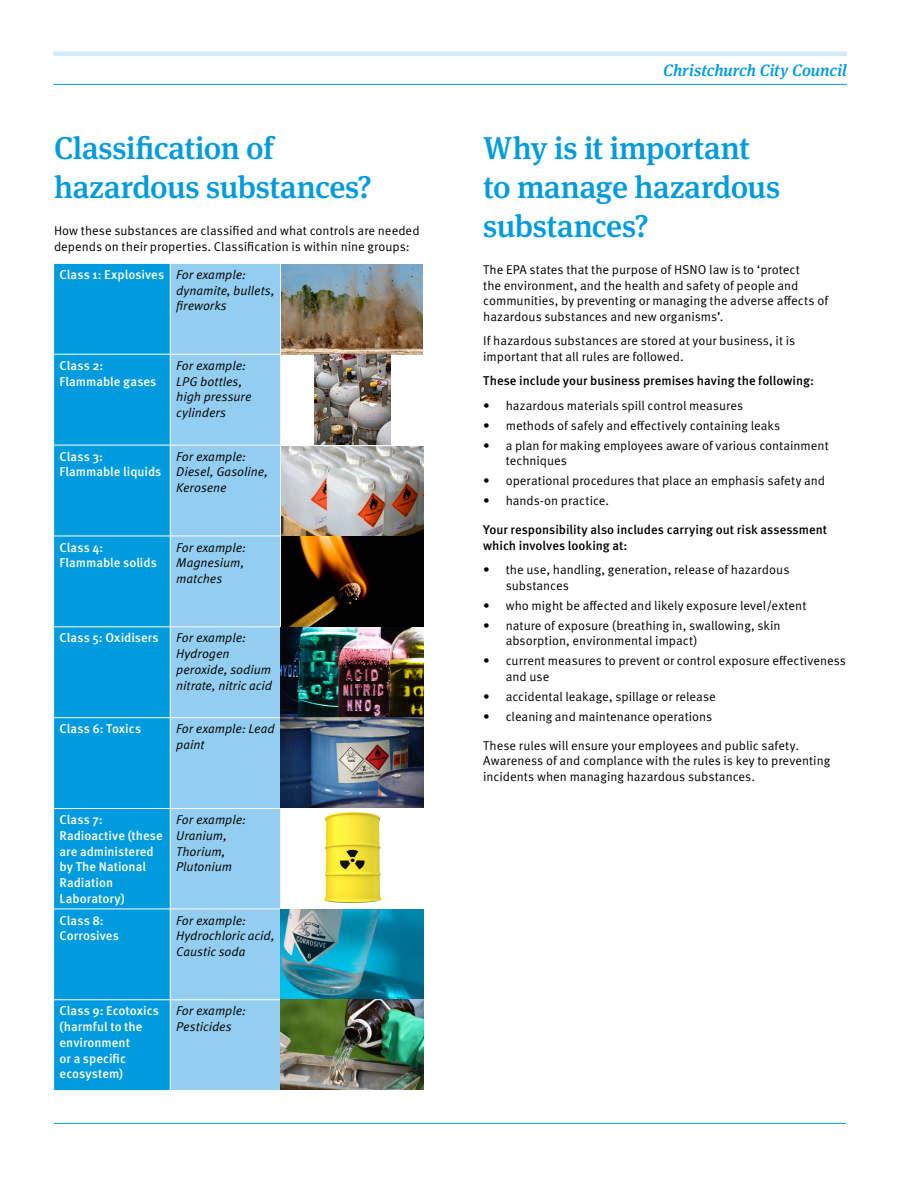
<style>
.page{position:relative;width:900px;height:1200px;background:#fff}
.page>*{position:absolute;margin:0;border:0;box-sizing:border-box;transform-origin:0 0}
.t1{font:500 31.5px/39px "Meta Serif Pro";letter-spacing:-.01em;color:#009bde}
.t2{font:italic 500 16.5px "Meta Serif Pro";color:#009bde}
.Bullet_Points{font:12.75px/15.8px "Meta Pro";color:#000}
.body{font:12.75px/15.8px "Meta Pro";color:#000}
.body-2{font:italic 12.75px/15.8px "Meta Pro";letter-spacing:-.005em;color:#000}
.body-3{font:500 12.75px/15.8px "Meta Pro";color:#fff}
.body-4{font:500 12.75px/15.8px "Meta Pro";color:#000}
</style>
<div class="page">
<hr style="left:53px;top:52px;width:794px;height:4px;background:#d2ebf9">
<hr style="left:53px;top:84px;width:794px;height:1px;background:#009bde">
<div style="left:54px;top:264px;width:116px;height:826px;background:#009bde"></div>
<div style="left:171px;top:264px;width:109px;height:826px;background:#93cef0"></div>
<hr style="left:53px;top:354px;width:117px;height:1px;background:#fff">
<hr style="left:170px;top:354px;width:111px;height:1px;background:#fff">
<hr style="left:53px;top:445px;width:117px;height:1px;background:#fff">
<hr style="left:170px;top:445px;width:111px;height:1px;background:#fff">
<hr style="left:53px;top:536px;width:117px;height:1px;background:#fff">
<hr style="left:170px;top:536px;width:111px;height:1px;background:#fff">
<hr style="left:53px;top:626px;width:117px;height:1px;background:#fff">
<hr style="left:170px;top:626px;width:111px;height:1px;background:#fff">
<hr style="left:53px;top:717px;width:117px;height:1px;background:#fff">
<hr style="left:170px;top:717px;width:111px;height:1px;background:#fff">
<hr style="left:53px;top:808px;width:117px;height:1px;background:#fff">
<hr style="left:170px;top:808px;width:111px;height:1px;background:#fff">
<hr style="left:53px;top:909px;width:117px;height:1px;background:#fff">
<hr style="left:170px;top:909px;width:111px;height:1px;background:#fff">
<hr style="left:53px;top:999px;width:117px;height:1px;background:#fff">
<hr style="left:170px;top:999px;width:111px;height:1px;background:#fff">
<img style="left:281px;top:264px;width:142px;height:90px">
<img style="left:281px;top:446px;width:142px;height:362px">
<img style="left:315px;top:355px;width:75px;height:90px">
<img style="left:317px;top:811px;width:71px;height:92px">
<img style="left:281px;top:910px;width:142px;height:180px">
<hr style="left:54px;top:1123px;width:792px;height:1px;background:#009bde">
<p class="t1" style="left:54px;top:126px;width:319px">Classification of hazardous substances?</p>
<p class="body" style="left:54px;top:222px;width:367px">How these substances are classified and what controls are needed depends on their properties. Classification is within nine groups:</p>
<p class="body-3" style="left:60px;top:266px;width:106px">Class 1: Explosives</p>
<p class="body-2" style="left:176px;top:266px;width:100px">For example: dynamite, bullets, fireworks</p>
<p class="body-3" style="left:60px;top:357px;width:98px">Class 2:<br>Flammable gases</p>
<p class="body-2" style="left:176px;top:357px;width:77px">For example:<br>LPG bottles, high pressure cylinders</p>
<p class="body-3" style="left:60px;top:448px;width:103px">Class 3:<br>Flammable liquids</p>
<p class="body-2" style="left:176px;top:448px;width:93px">For example:<br>Diesel, Gasoline,<br>Kerosene</p>
<p class="body-3" style="left:60px;top:538px;width:99px">Class 4:<br>Flammable solids</p>
<p class="body-2" style="left:176px;top:538px;width:71px">For example:<br>Magnesium, matches</p>
<p class="body-3" style="left:60px;top:629px;width:101px">Class 5: Oxidisers</p>
<p class="body-2" style="left:176px;top:629px;width:98px">For example:<br>Hydrogen peroxide, sodium nitrate, nitric acid</p>
<p class="body-3" style="left:60px;top:720px;width:83px">Class 6: Toxics</p>
<p class="body-2" style="left:176px;top:720px;width:100px">For example: Lead paint</p>
<p class="body-3" style="left:60px;top:811px;width:105px">Class 7:<br>Radioactive (these are administered by The National<br>Radiation<br>Laboratory)</p>
<p class="body-2" style="left:176px;top:811px;width:71px">For example:<br>Uranium,<br>Thorium,<br>Plutonium</p>
<p class="body-3" style="left:60px;top:911px;width:61px">Class 8:<br>Corrosives</p>
<p class="body-2" style="left:176px;top:911px;width:100px">For example:<br>Hydrochloric acid,<br>Caustic soda</p>
<p class="body-3" style="left:60px;top:1002px;width:101px">Class 9: Ecotoxics (harmful to the environment<br>or a specific ecosystem)</p>
<p class="body-2" style="left:176px;top:1002px;width:71px">For example:<br>Pesticides</p>
<p class="t2" style="left:663px;top:57px;width:185px">Christchurch City Council</p>
<p class="t1" style="left:483px;top:126px;width:299px">Why is it important to manage hazardous substances?</p>
<p class="body" style="left:483px;top:261px;width:347px">The EPA states that the purpose of HSNO law is to ‘protect<br>the environment, and the health and safety of people and communities, by preventing or managing the adverse affects of hazardous substances and new organisms’.</p>
<p class="body" style="left:483px;top:332px;width:314px">If hazardous substances are stored at your business, it is important that all rules are followed.</p>
<p class="body-4" style="left:483px;top:372px;width:332px">These include your business premises having the following:</p>
<p class="Bullet_Points" style="left:483px;top:397px;width:262px">• hazardous materials spill control measures</p>
<p class="Bullet_Points" style="left:483px;top:417px;width:299px">• methods of safely and effectively containing leaks</p>
<p class="Bullet_Points" style="left:506px;top:437px;width:325px;text-indent:-22px">• a plan for making employees aware of various containment techniques</p>
<p class="Bullet_Points" style="left:483px;top:472px;width:344px">• operational procedures that place an emphasis safety and</p>
<p class="Bullet_Points" style="left:483px;top:492px;width:127px">• hands-on practice.</p>
<p class="body-4" style="left:483px;top:521px;width:345px">Your responsibility also includes carrying out risk assessment which involves looking at:</p>
<p class="Bullet_Points" style="left:506px;top:561px;width:285px;text-indent:-22px">• the use, handling, generation, release of hazardous substances</p>
<p class="Bullet_Points" style="left:483px;top:597px;width:325px">• who might be affected and likely exposure level/extent</p>
<p class="Bullet_Points" style="left:506px;top:617px;width:276px;text-indent:-22px">• nature of exposure (breathing in, swallowing, skin absorption, environmental impact)</p>
<p class="Bullet_Points" style="left:506px;top:652px;width:342px;text-indent:-22px">• current measures to prevent or control exposure effectiveness and use</p>
<p class="Bullet_Points" style="left:483px;top:688px;width:234px">• accidental leakage, spillage or release</p>
<p class="Bullet_Points" style="left:483px;top:708px;width:231px">• cleaning and maintenance operations</p>
<p class="body" style="left:483px;top:737px;width:349px">These rules will ensure your employees and public safety.<br>Awareness of and complance with the rules is key to preventing incidents when managing hazardous substances.</p>
</div>
